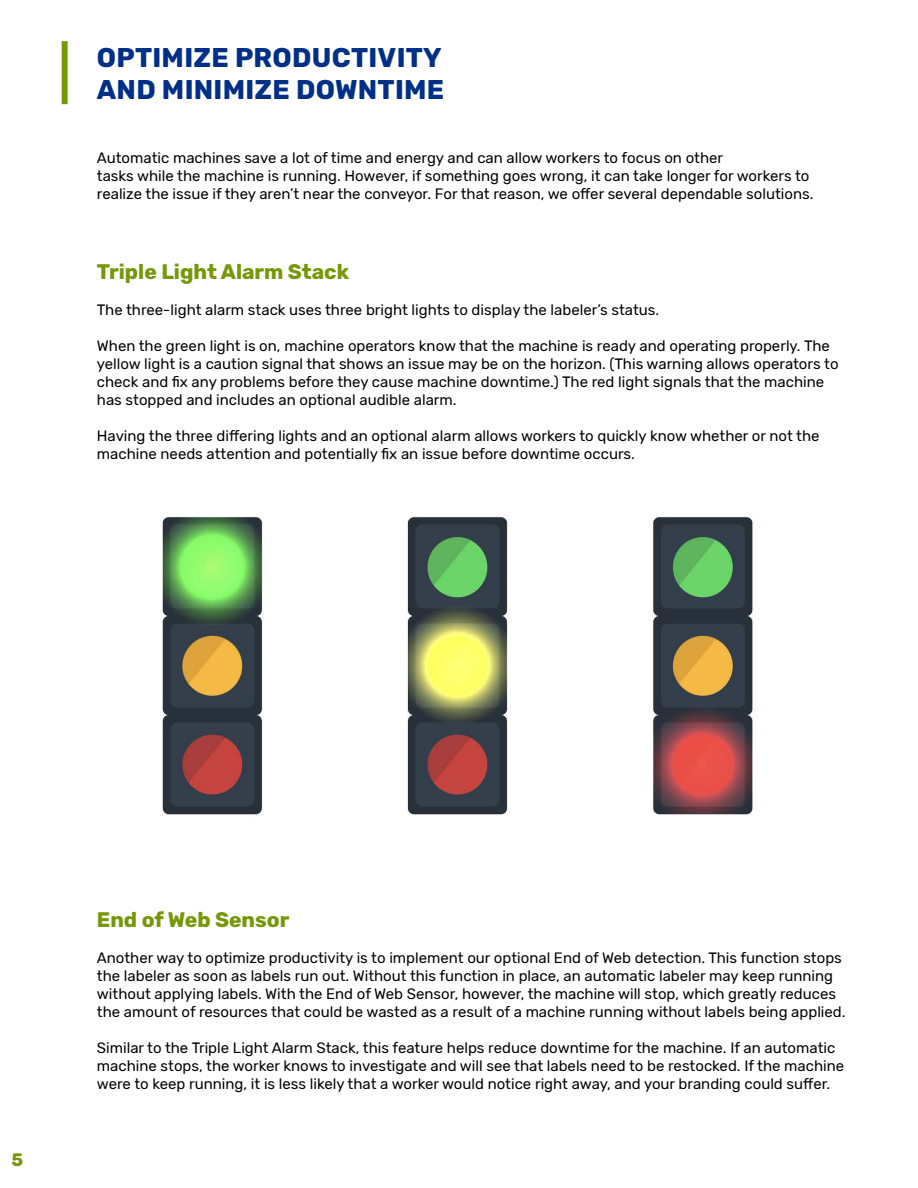
<style>
.page{position:relative;width:918px;height:1188px;background:#fff}
.page>*{position:absolute;margin:0;border:0;box-sizing:border-box;transform-origin:0 0}
.t1{font:700 27px/32.4px "Rubik";letter-spacing:.01em;color:#002f87}
.t2{font:700 21px "Rubik";color:#769807}
.t3{font:700 18px "Rubik";color:#769807}
.t4{font:15px/18px "Rubik";color:#000}
</style>
<div class="page">
<img style="left:162px;top:516px;width:591px;height:299px">
<div style="left:62px;top:41px;width:6px;height:63px;background:#769807"></div>
<h1 class="t1" style="left:97px;top:42px;width:349px">OPTIMIZE PRODUCTIVITY<br>AND MINIMIZE DOWNTIME</h1>
<p class="t4" style="left:97px;top:149px;width:718px">Automatic machines save a lot of time and energy and can allow workers to focus on other<br>tasks while the machine is running. However, if something goes wrong, it can take longer for workers to realize the issue if they aren’t near the conveyor. For that reason, we offer several dependable solutions.</p>
<h2 class="t2" style="left:97px;top:259px;width:254px">Triple Light Alarm Stack</h2>
<p class="t4" style="left:97px;top:301px;width:564px">The three-light alarm stack uses three bright lights to display the labeler’s status.</p>
<p class="t4" style="left:97px;top:337px;width:743px">When the green light is on, machine operators know that the machine is ready and operating properly. The yellow light is a caution signal that shows an issue may be on the horizon. (This warning allows operators to check and fix any problems before they cause machine downtime.) The red light signals that the machine has stopped and includes an optional audible alarm.</p>
<p class="t4" style="left:97px;top:427px;width:724px">Having the three differing lights and an optional alarm allows workers to quickly know whether or not the machine needs attention and potentially fix an issue before downtime occurs.</p>
<p class="t3" style="left:12px;top:1149px;width:13px">5</p>
<h2 class="t2" style="left:97px;top:907px;width:194px">End of Web Sensor</h2>
<p class="t4" style="left:97px;top:949px;width:750px">Another way to optimize productivity is to implement our optional End of Web detection. This function stops the labeler as soon as labels run out. Without this function in place, an automatic labeler may keep running without applying labels. With the End of Web Sensor, however, the machine will stop, which greatly reduces the amount of resources that could be wasted as a result of a machine running without labels being applied.</p>
<p class="t4" style="left:97px;top:1039px;width:749px">Similar to the Triple Light Alarm Stack, this feature helps reduce downtime for the machine. If an automatic machine stops, the worker knows to investigate and will see that labels need to be restocked. If the machine were to keep running, it is less likely that a worker would notice right away, and your branding could suffer.</p>
</div>
